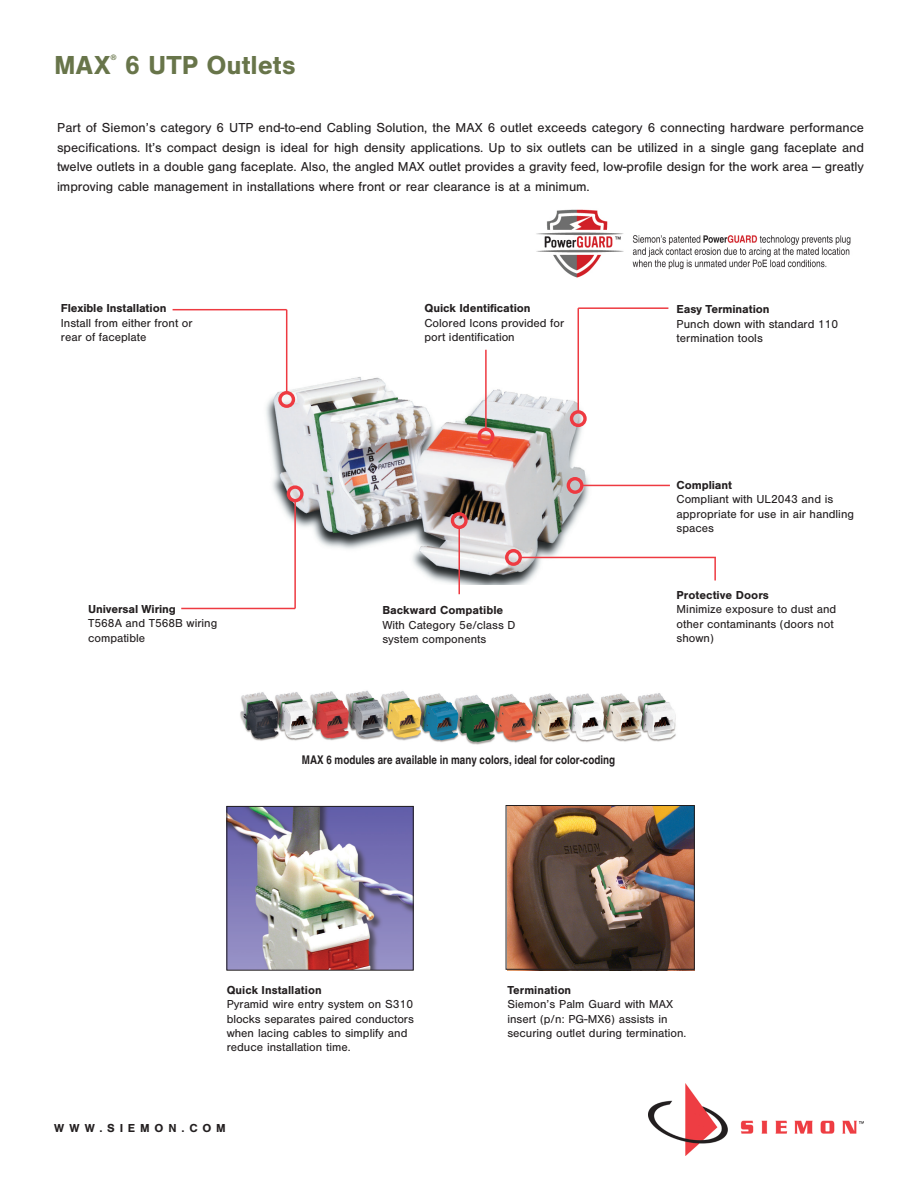
<style>
.page{position:relative;width:918px;height:1188px;background:#fff}
.page>*{position:absolute;margin:0;border:0;box-sizing:border-box;transform-origin:0 0}
.FrontPageHeader{font:700 27px "Nimbus San";color:#68754a}
.Body_Text{font:13.5px/19.5px "Nimbus San";letter-spacing:-.005em;color:#231f20;text-align:justify}
.CalloutCopy{font:12px/14.4px "Nimbus San";color:#231f20}
.GLAMOUR_AB_LEFT{font:12px/14.4px "Nimbus San";color:#231f20}
.CalloutTitle{font:700 12px "Nimbus San";color:#231f20}
.Front_sub_photos{font:700 12px "Nimbus San Con L";color:#231f20}
.CalloutTitle-2{font:700 12px "Nimbus San";letter-spacing:.4em;color:#231f20}
.FrontPageHeader-2{font:700 8.1px "Nimbus San";color:#68754a}
</style>
<div class="page">
<img style="left:648px;top:1084px;width:216px;height:72px">
<img style="left:507px;top:807px;width:187px;height:163px">
<img style="left:229px;top:808px;width:182px;height:160px">
<div style="left:506px;top:805px;width:189px;height:164px;border:1px solid #231f20"></div>
<img style="left:240px;top:690px;width:436px;height:55px">
<img style="left:536px;top:209px;width:315px;height:69px">
<img style="left:266px;top:352px;width:365px;height:233px">
<hr style="left:294px;top:501px;width:2px;height:107px;background:#ee3a41">
<div style="left:287px;top:485px;width:17px;height:17px;border:3px solid #ee3a41;border-radius:50%"></div>
<hr style="left:582px;top:485px;width:88px;height:1px;background:#ee3a41">
<div style="left:567px;top:477px;width:17px;height:17px;border:3px solid #ee3a41;border-radius:50%"></div>
<hr style="left:181px;top:608px;width:114px;height:1px;background:#ee3a41">
<hr style="left:458px;top:527px;width:2px;height:67px;background:#ee3a41">
<div style="left:451px;top:512px;width:17px;height:17px;border:3px solid #ee3a41;border-radius:50%"></div>
<hr style="left:286px;top:310px;width:1px;height:83px;background:#ee3a41">
<div style="left:278px;top:391px;width:17px;height:17px;border:3px solid #ee3a41;border-radius:50%"></div>
<hr style="left:520px;top:557px;width:196px;height:1px;background:#ee3a41">
<div style="left:505px;top:549px;width:17px;height:17px;border:3px solid #ee3a41;border-radius:50%"></div>
<hr style="left:714px;top:557px;width:2px;height:24px;background:#ee3a41">
<hr style="left:173px;top:309px;width:114px;height:1px;background:#ee3a41">
<hr style="left:578px;top:308px;width:1px;height:104px;background:#ee3a41">
<div style="left:570px;top:410px;width:17px;height:17px;border:3px solid #ee3a41;border-radius:50%"></div>
<hr style="left:485px;top:350px;width:2px;height:79px;background:#ee3a41">
<div style="left:477px;top:428px;width:17px;height:16px;border:3px solid #ee3a41;border-radius:50%"></div>
<hr style="left:578px;top:307px;width:90px;height:2px;background:#ee3a41">
<p class="FrontPageHeader" style="left:54px;top:49px;width:58px">MAX</p>
<p class="FrontPageHeader-2" style="left:111px;top:53px;width:8px">®</p>
<p class="FrontPageHeader" style="left:125px;top:49px;width:172px">6 UTP Outlets</p>
<p class="Body_Text" style="left:57px;top:118px;width:808px">Part of Siemon’s category 6 UTP end-to-end Cabling Solution, the MAX 6 outlet exceeds category 6 connecting hardware performance specifications. It’s compact design is ideal for high density applications. Up to six outlets can be utilized in a single gang faceplate and twelve outlets in a double gang faceplate. Also, the angled MAX outlet provides a gravity feed, low-profile design for the work area — greatly improving cable management in installations where front or rear clearance is at a minimum.</p>
<p class="CalloutTitle" style="left:61px;top:302px;width:107px">Flexible Installation</p>
<p class="CalloutCopy" style="left:61px;top:316px;width:133px">Install from either front or rear of faceplate</p>
<p class="CalloutTitle" style="left:88px;top:602px;width:89px">Universal Wiring</p>
<p class="CalloutCopy" style="left:88px;top:616px;width:131px">T568A and T568B wiring compatible</p>
<p class="CalloutTitle" style="left:425px;top:302px;width:108px">Quick Identification</p>
<p class="CalloutCopy" style="left:425px;top:316px;width:141px">Colored Icons provided for port identification</p>
<p class="CalloutTitle" style="left:382px;top:604px;width:123px">Backward Compatible</p>
<p class="CalloutCopy" style="left:382px;top:618px;width:135px">With Category 5e/class D system components</p>
<p class="Front_sub_photos" style="left:302px;top:751px;width:315px">MAX 6 modules are available in many colors, ideal for color-coding</p>
<p class="CalloutTitle" style="left:677px;top:302px;width:94px">Easy Termination</p>
<p class="CalloutCopy" style="left:677px;top:317px;width:163px">Punch down with standard 110 termination tools</p>
<p class="CalloutTitle" style="left:677px;top:478px;width:57px">Compliant</p>
<p class="CalloutCopy" style="left:677px;top:492px;width:179px">Compliant with UL2043 and is appropriate for use in air handling spaces</p>
<p class="CalloutTitle" style="left:677px;top:588px;width:94px">Protective Doors</p>
<p class="CalloutCopy" style="left:677px;top:602px;width:161px">Minimize exposure to dust and other contaminants (doors not shown)</p>
<p class="CalloutTitle" style="left:227px;top:983px;width:97px">Quick Installation</p>
<p class="GLAMOUR_AB_LEFT" style="left:227px;top:997px;width:189px">Pyramid wire entry system on S310 blocks separates paired conductors when lacing cables to simplify and reduce installation time.</p>
<p class="CalloutTitle" style="left:507px;top:983px;width:65px">Termination</p>
<p class="GLAMOUR_AB_LEFT" style="left:507px;top:997px;width:181px">Siemon’s Palm Guard with MAX insert (p/n: PG-MX6) assists in securing outlet during termination.</p>
<p class="CalloutTitle-2" style="left:54px;top:1122px;width:173px">WWW.SIEMON.COM</p>
</div>
